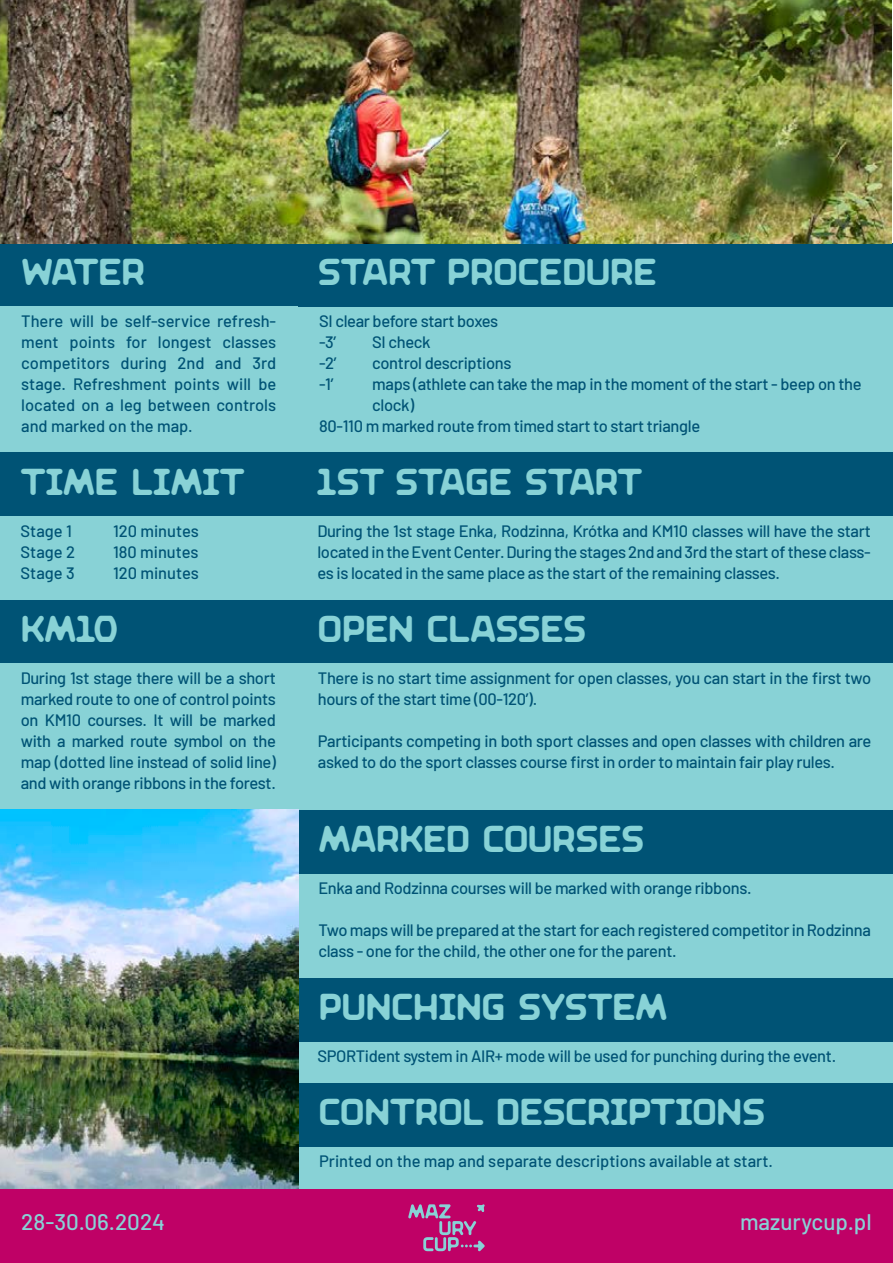
<style>
.page{position:relative;width:893px;height:1263px;background:#fff}
.page>*{position:absolute;margin:0;border:0;box-sizing:border-box;transform-origin:0 0}
.t1{font:37.5px "Maria TRIAL Unconnected";color:#88d2d6}
.t2{font:500 22.5px "Barlow";color:#88d2d6}
.t3{font:500 16.5px/21px "Barlow";letter-spacing:-.02em;color:#005375}
.t4{font:500 16.5px "Barlow";color:#005375}
</style>
<div class="page">
<div style="left:0;top:1188px;width:893px;height:75px;background:#bf0166"></div>
<svg style="left:408px;top:1204px;width:77px;height:47px"></svg>
<div style="left:297px;top:663px;width:596px;height:147px;background:#88d2d6"></div>
<div style="left:0;top:663px;width:297px;height:147px;background:#88d2d6"></div>
<div style="left:0;top:600px;width:297px;height:63px;background:#005375"></div>
<div style="left:297px;top:600px;width:596px;height:63px;background:#005375"></div>
<div style="left:297px;top:306px;width:595px;height:147px;background:#88d2d6"></div>
<div style="left:297px;top:243px;width:595px;height:63px;background:#005375"></div>
<div style="left:298px;top:1146px;width:595px;height:42px;background:#88d2d6"></div>
<div style="left:1px;top:243px;width:297px;height:63px;background:#005375"></div>
<div style="left:297px;top:873px;width:596px;height:105px;background:#88d2d6"></div>
<div style="left:297px;top:810px;width:596px;height:63px;background:#005375"></div>
<div style="left:298px;top:1083px;width:595px;height:63px;background:#005375"></div>
<div style="left:0;top:306px;width:297px;height:147px;background:#88d2d6"></div>
<div style="left:296px;top:516px;width:596px;height:84px;background:#88d2d6"></div>
<div style="left:296px;top:453px;width:596px;height:63px;background:#005375"></div>
<div style="left:295px;top:1041px;width:598px;height:42px;background:#88d2d6"></div>
<div style="left:298px;top:978px;width:595px;height:63px;background:#005375"></div>
<div style="left:0;top:516px;width:297px;height:84px;background:#88d2d6"></div>
<div style="left:0;top:453px;width:297px;height:63px;background:#005375"></div>
<img style="left:1px;top:0;width:890px;height:243px">
<img style="left:1px;top:810px;width:297px;height:378px">
<p class="t1" style="left:22px;top:250px;width:125px">WATER</p>
<p class="t1" style="left:318px;top:250px;width:340px">START PROCEDURE</p>
<p class="t3" style="left:21px;top:309px;width:256px;text-align:justify">There will be self-service refresh&shy;ment points for longest classes competitors during 2nd and 3rd stage. Refreshment points will be located on a leg between controls and marked on the map.</p>
<p class="t1" style="left:21px;top:460px;width:225px">TIME LIMIT</p>
<p class="t3" style="left:21px;top:519px;width:53px">Stage 1</p>
<p class="t3" style="left:21px;top:540px;width:56px">Stage 2</p>
<p class="t3" style="left:21px;top:561px;width:56px">Stage 3</p>
<p class="t4" style="left:113px;top:519px;width:87px">120 minutes</p>
<p class="t4" style="left:113px;top:540px;width:87px">180 minutes</p>
<p class="t4" style="left:113px;top:561px;width:87px">120 minutes</p>
<p class="t3" style="left:319px;top:309px;width:181px">SI clear before start boxes</p>
<p class="t3" style="left:319px;top:330px;width:19px">-3’</p>
<p class="t3" style="left:319px;top:351px;width:19px">-2’</p>
<p class="t3" style="left:319px;top:372px;width:16px">-1’</p>
<p class="t3" style="left:319px;top:414px;width:383px">80-110 m marked route from timed start to start triangle</p>
<p class="t3" style="left:372px;top:330px;width:60px">SI check</p>
<p class="t3" style="left:372px;top:351px;width:141px">control descriptions</p>
<p class="t3" style="left:372px;top:372px;width:491px">maps (athlete can take the map in the moment of the start - beep on the clock)</p>
<p class="t1" style="left:317px;top:460px;width:326px">1ST STAGE START</p>
<p class="t3" style="left:317px;top:519px;width:555px;text-align:justify">During the 1st stage Enka, Rodzinna, Krótka and KM10 classes will have the start located in the Event Center. During the stages 2nd and 3rd the start of these class&shy;es is located in the same place as the start of the remaining classes.</p>
<p class="t1" style="left:21px;top:607px;width:99px">KM10</p>
<p class="t1" style="left:318px;top:607px;width:270px">OPEN CLASSES</p>
<p class="t3" style="left:21px;top:666px;width:257px;text-align:justify">During 1st stage there will be a short marked route to one of control points on KM10 courses. It will be marked with a marked route symbol on the map (dotted line instead of solid line) and with orange ribbons in the forest.</p>
<p class="t3" style="left:318px;top:666px;width:555px">There is no start time assignment for open classes, you can start in the first two hours of the start time (00-120’).</p>
<p class="t3" style="left:318px;top:729px;width:555px">Participants competing in both sport classes and open classes with children are asked to do the sport classes course first in order to maintain fair play rules.</p>
<p class="t1" style="left:319px;top:817px;width:327px">MARKED COURSES</p>
<p class="t3" style="left:318px;top:876px;width:435px">Enka and Rodzinna courses will be marked with orange ribbons.</p>
<p class="t3" style="left:318px;top:918px;width:554px">Two maps will be prepared at the start for each registered competitor in Rodzinna class - one for the child, the other one for the parent.</p>
<p class="t1" style="left:319px;top:985px;width:350px">PUNCHING SYSTEM</p>
<p class="t3" style="left:317px;top:1044px;width:520px">SPORTident system in AIR+ mode will be used for punching during the event.</p>
<p class="t1" style="left:319px;top:1090px;width:448px">CONTROL DESCRIPTIONS</p>
<p class="t4" style="left:319px;top:1149px;width:455px">Printed on the map and separate descriptions available at start.</p>
<p class="t2" style="left:21px;top:1205px;width:145px">28-30.06.2024</p>
<p class="t2" style="left:740px;top:1205px;width:133px">mazurycup.pl</p>
</div>
